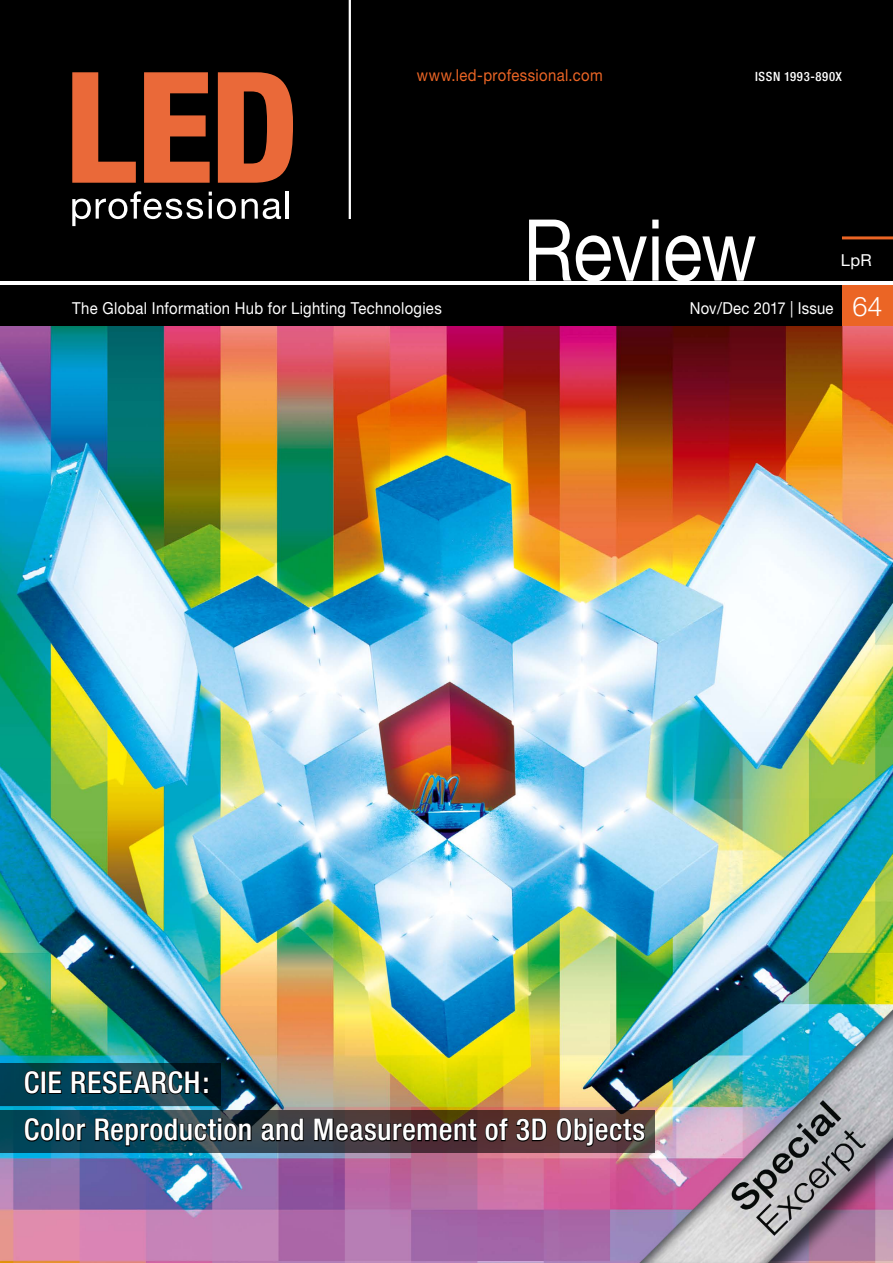
<style>
.page{position:relative;width:893px;height:1263px;background:#fff}
.page>*{position:absolute;margin:0;border:0;box-sizing:border-box;transform-origin:0 0}
.t1{font:85.5px "Helvetica Neue";letter-spacing:-.01em;color:#fff;scale:.86 1}
.t2{font:500 condensed 30px/47.2px "Helvetica Neue";letter-spacing:.015em;color:#fff}
.t3{font:300 27px "Helvetica Neue";color:#fff}
.t4{font:16.5px "Helvetica Neue";letter-spacing:.02em;color:#fff;scale:.9 1}
.t5{font:16.5px "Helvetica Neue";letter-spacing:.025em;color:#eb6525;scale:.9 1}
.t6{font:16.5px "Helvetica Neue";letter-spacing:.02em;color:#fff}
.t7{font:500 condensed 12.75px "Helvetica Neue";letter-spacing:.05em;color:#fff}
</style>
<div class="page">
<div style="left:0;top:0;width:893px;height:281px;background:#000"></div>
<img style="left:0;top:325px;width:893px;height:938px">
<hr style="left:349px;top:0;width:2px;height:219px;background:#fff">
<div style="left:0;top:285px;width:842px;height:40px;background:#000"></div>
<div style="left:842px;top:285px;width:51px;height:40px;background:#eb6525"></div>
<hr style="left:842px;top:236px;width:51px;height:3px;background:#eb6525">
<svg style="left:72px;top:72px;width:64px;height:111px"></svg>
<svg style="left:144px;top:72px;width:66px;height:111px"></svg>
<svg style="left:218px;top:72px;width:75px;height:111px"></svg>
<svg style="left:72px;top:191px;width:131px;height:35px"></svg>
<svg style="left:209px;top:192px;width:27px;height:27px"></svg>
<svg style="left:242px;top:199px;width:39px;height:20px"></svg>
<hr style="left:285px;top:192px;width:4px;height:27px;background:#fff">
<img style="left:628px;top:998px;width:265px;height:265px">
<svg style="left:0;top:1063px;width:221px;height:43px;background:#043d4f"></svg>
<svg style="left:0;top:1110px;width:655px;height:42px;background:#304049"></svg>
<svg style="left:24px;top:1070px;width:16px;height:25px"></svg>
<div style="left:41px;top:1071px;width:5px;height:23px;border:2px solid #000"></div>
<svg style="left:48px;top:1070px;width:15px;height:25px"></svg>
<svg style="left:71px;top:1061px;width:137px;height:34px;background:#09313e"></svg>
<svg style="left:24px;top:1117px;width:31px;height:25px"></svg>
<div style="left:56px;top:1118px;width:4px;height:23px;border:2px solid #000"></div>
<svg style="left:61px;top:1122px;width:26px;height:20px"></svg>
<svg style="left:94px;top:1117px;width:158px;height:30px;background:#11303b"></svg>
<svg style="left:260px;top:1085px;width:44px;height:57px;background:#4e5658"></svg>
<svg style="left:313px;top:1085px;width:165px;height:63px;background:#6e5f3a"></svg>
<svg style="left:484px;top:1117px;width:25px;height:25px"></svg>
<svg style="left:515px;top:1117px;width:33px;height:25px"></svg>
<svg style="left:556px;top:1117px;width:90px;height:30px;background:#3e2b2b"></svg>
<p class="t5" style="left:417px;top:65px;width:208px">www.led-professional.com</p>
<p class="t7" style="left:755px;top:69px;width:88px">ISSN 1993-890X</p>
<h1 class="t1" style="left:523px;top:199px;width:273px">Review</h1>
<p class="t4" style="left:72px;top:298px;width:412px">The Global Information Hub for Lighting Technologies</p>
<p class="t4" style="left:690px;top:298px;width:161px">Nov/Dec 2017 | Issue</p>
<p class="t6" style="left:841px;top:250px;width:33px">LpR</p>
<h3 class="t3" style="left:852px;top:290px;width:31px">64</h3>
<h2 class="t2" style="left:24px;top:1058px;width:623px">CIE RESEARCH:<br>Color Reproduction and Measurement of 3D Objects</h2>
</div>
